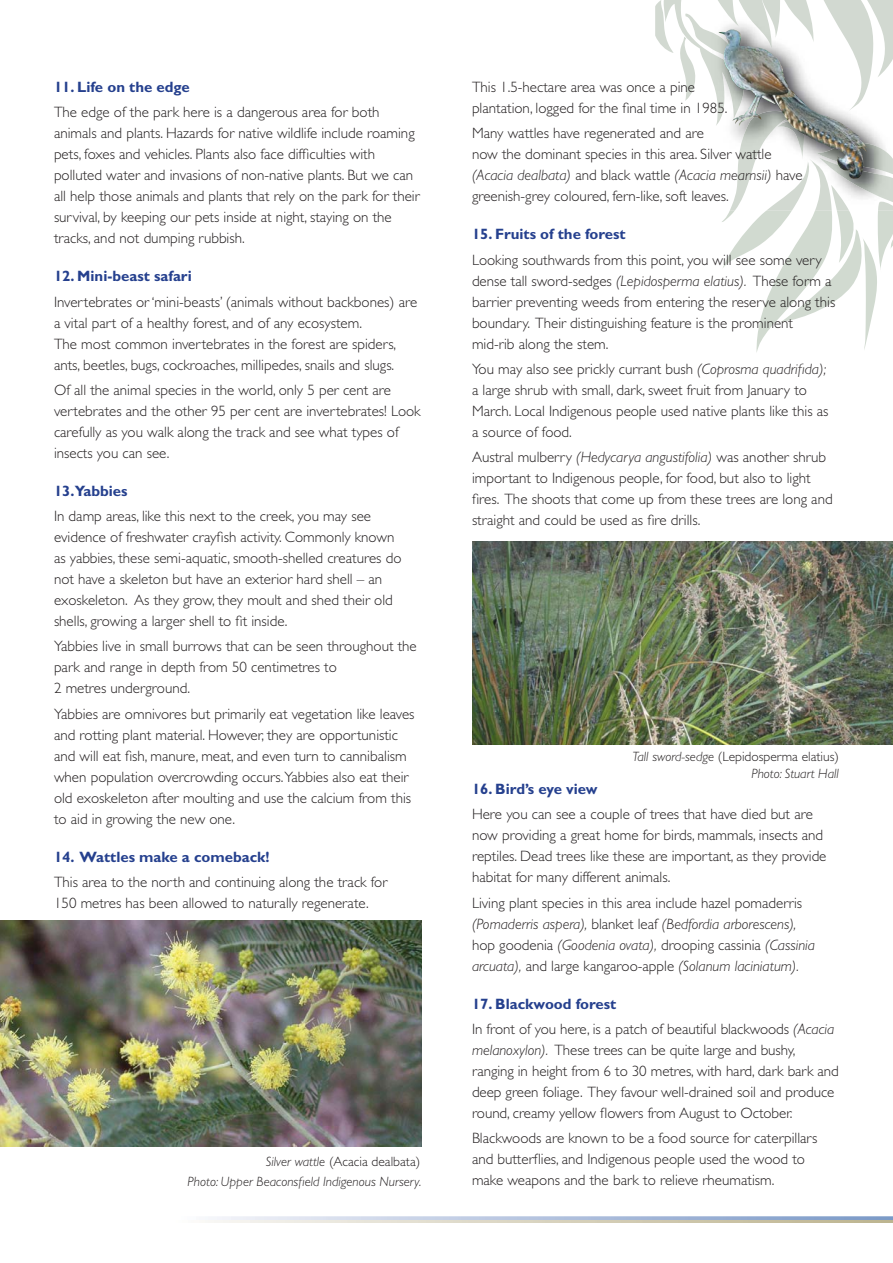
<style>
.page{position:relative;width:893px;height:1263px;background:#fff}
.page>*{position:absolute;margin:0;border:0;box-sizing:border-box;transform-origin:0 0}
.t1{font:300 15px/21px "Gill Sans";color:#231f20}
.t2{font:700 15px "Gill Sans";color:#25408e}
.t3{font:italic 300 13.5px/16.2px "Gill Sans";color:#231f20;text-align:right}
.s1{font-style:normal}
.s2{font-style:italic}
.s3{font-weight:700;color:#25408e}
</style>
<div class="page">
<svg style="left:211px;top:1216px;width:682px;height:4px;background:#b9c7e0"></svg>
<svg style="left:722px;top:210px;width:171px;height:142px"></svg>
<img style="left:655px;top:0;width:6px;height:45px">
<img style="left:661px;top:0;width:232px;height:210px">
<img style="left:719px;top:30px;width:148px;height:122px">
<img style="left:472px;top:541px;width:421px;height:203px">
<img style="left:0;top:921px;width:422px;height:225px">
<p class="t2" style="left:54px;top:82px;width:137px">11. Life on the edge</p>
<p class="t1" style="left:54px;top:103px;width:367px">The edge of the park here is a dangerous area for both animals and plants. Hazards for native wildlife include roaming pets, foxes and vehicles. Plants also face difficulties with polluted water and invasions of non-native plants. But we can all help those animals and plants that rely on the park for their survival, by keeping our pets inside at night, staying on the tracks, and not dumping rubbish.</p>
<p class="t2" style="left:54px;top:271px;width:139px">12. Mini-beast safari</p>
<p class="t1" style="left:54px;top:293px;width:365px">Invertebrates or ‘mini-beasts’ (animals without backbones) are a vital part of a healthy forest, and of any ecosystem.<br>The most common invertebrates in the forest are spiders, ants, beetles, bugs, cockroaches, millipedes, snails and slugs.</p>
<p class="t1" style="left:54px;top:381px;width:368px">Of all the animal species in the world, only 5 per cent are vertebrates and the other 95 per cent are invertebrates! Look carefully as you walk along the track and see what types of insects you can see.</p>
<p class="t2" style="left:54px;top:486px;width:75px">13.Yabbies</p>
<p class="t1" style="left:54px;top:507px;width:349px">In damp areas, like this next to the creek, you may see evidence of freshwater crayfish activity. Commonly known as yabbies, these semi-aquatic, smooth-shelled creatures do not have a skeleton but have an exterior hard shell – an exoskeleton. As they grow, they moult and shed their old shells, growing a larger shell to fit inside.</p>
<p class="t1" style="left:54px;top:637px;width:364px">Yabbies live in small burrows that can be seen throughout the park and range in depth from 50 centimetres to<br>2 metres underground.</p>
<p class="t1" style="left:54px;top:705px;width:362px">Yabbies are omnivores but primarily eat vegetation like leaves and rotting plant material. However, they are opportunistic and will eat fish, manure, meat, and even turn to cannibalism when population overcrowding occurs.Yabbies also eat their old exoskeleton after moulting and use the calcium from this to aid in growing the new one.</p>
<p class="t2" style="left:54px;top:851px;width:217px">14. Wattles make a comeback!</p>
<p class="t1" style="left:54px;top:873px;width:335px">This area to the north and continuing along the track for<br>150 metres has been allowed to naturally regenerate.</p>
<p class="t3" style="left:188px;top:1152px;width:235px;line-height:20.4px">Silver wattle <span class="s1">(Acacia dealbata)<br></span>Photo: Upper Beaconsfield Indigenous Nursery.</p>
<p class="t1" style="left:472px;top:78px;width:257px">This 1.5-hectare area was once a pine plantation, logged for the final time in 1985.</p>
<p class="t1" style="left:472px;top:124px;width:332px">Many wattles have regenerated and are<br>now the dominant species in this area. Silver wattle <span class="s2">(Acacia dealbata)</span> and black wattle <span class="s2">(Acacia mearnsii)</span> have greenish-grey coloured, fern-like, soft leaves.</p>
<p class="t2" style="left:472px;top:229px;width:155px">15. Fruits of the forest</p>
<p class="t1" style="left:472px;top:251px;width:365px">Looking southwards from this point, you will see some very dense tall sword-sedges <span class="s2">(Lepidosperma elatius).</span> These form a barrier preventing weeds from entering the reserve along this boundary. Their distinguishing feature is the prominent mid-rib along the stem.</p>
<p class="t1" style="left:472px;top:360px;width:358px">You may also see prickly currant bush <span class="s2">(Coprosma quadrifida); </span>a large shrub with small, dark, sweet fruit from January to March. Local Indigenous people used native plants like this as a source of food.</p>
<p class="t1" style="left:472px;top:448px;width:362px">Austral mulberry <span class="s2">(Hedycarya angustifolia)</span> was another shrub important to Indigenous people, for food, but also to light fires. The shoots that come up from these trees are long and straight and could be used as fire drills.</p>
<p class="t3" style="left:633px;top:750px;width:208px">Tall sword-sedge <span class="s1">(Lepidosperma elatius)<br></span>Photo: Stuart Hall</p>
<p class="t2" style="left:472px;top:784px;width:127px">16. Bird’s eye view</p>
<p class="t1" style="left:472px;top:805px;width:356px">Here you can see a couple of trees that have died but are now providing a great home for birds, mammals, insects and reptiles. Dead trees like these are important, as they provide habitat for many different animals.</p>
<p class="t1" style="left:472px;top:894px;width:345px">Living plant species in this area include hazel pomaderris <span class="s2">(Pomaderris aspera),</span> blanket leaf <span class="s2">(Bedfordia arborescens), </span>hop goodenia <span class="s2">(Goodenia ovata),</span> drooping cassinia <span class="s2">(Cassinia arcuata),</span> and large kangaroo-apple <span class="s2">(Solanum laciniatum).</span></p>
<p class="t1" style="left:472px;top:993px;width:364px;line-height:25.2px"><span class="s3">17. Blackwood forest<br></span>In front of you here, is a patch of beautiful blackwoods <span class="s2">(Acacia</span></p>
<p class="t1" style="left:472px;top:1041px;width:368px"><span class="s2">melanoxylon).</span> These trees can be quite large and bushy, ranging in height from 6 to 30 metres, with hard, dark bark and deep green foliage. They favour well-drained soil and produce round, creamy yellow flowers from August to October.</p>
<p class="t1" style="left:472px;top:1129px;width:347px">Blackwoods are known to be a food source for caterpillars and butterflies, and Indigenous people used the wood to make weapons and the bark to relieve rheumatism.</p>
</div>
